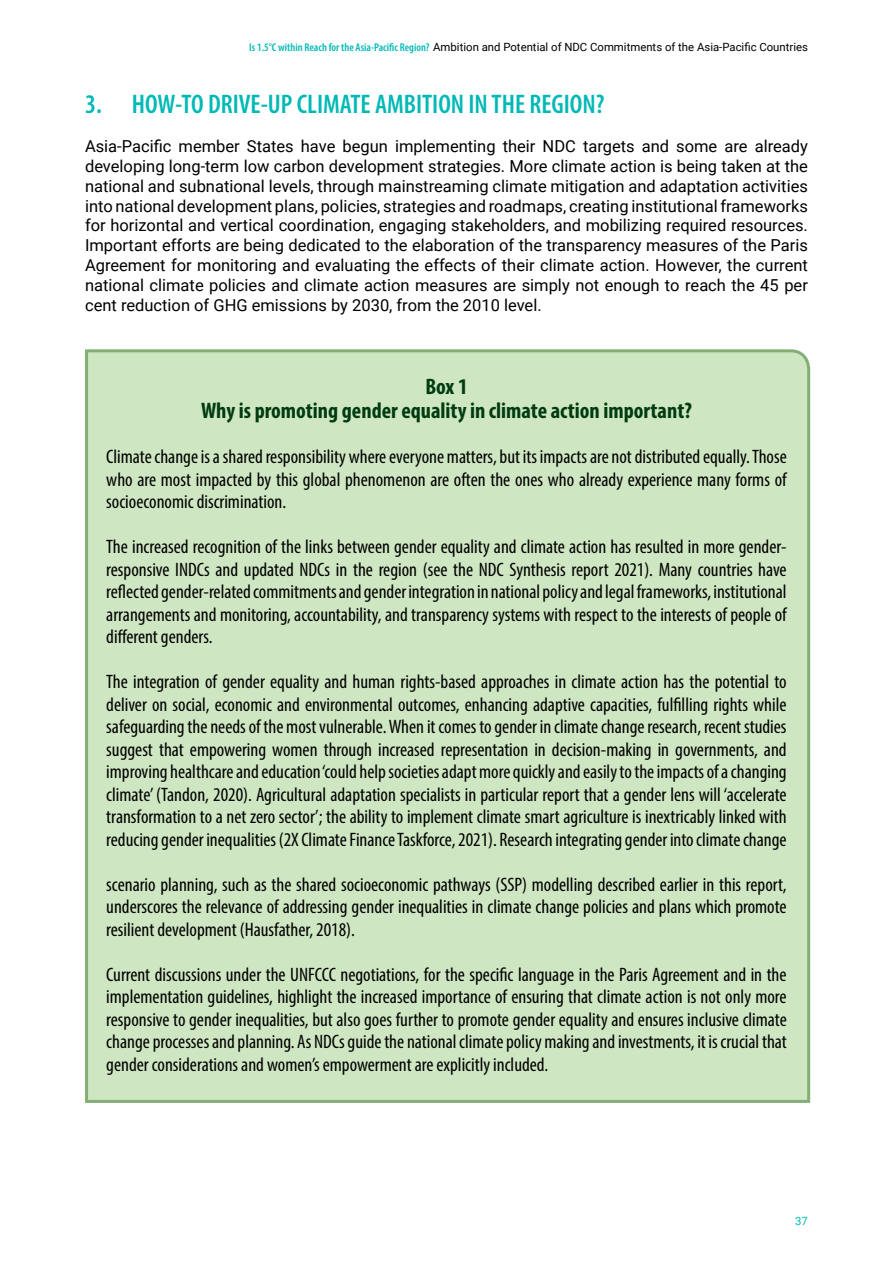
<style>
.page{position:relative;width:893px;height:1263px;background:#fff}
.page>*{position:absolute;margin:0;border:0;box-sizing:border-box;transform-origin:0 0}
.t1{font:600 condensed 27px "Myriad Pro";color:#00b9b5}
.t2{font:700 condensed 22.5px/24px "Myriad Pro";color:#003c10;text-align:center}
.t3{font:condensed 19.5px/22.5px "Myriad Pro";color:#000;text-align:justify}
.t4{font:16.5px/19.8px "Roboto";color:#000;text-align:justify}
.t5{font:11.4px "Roboto";color:#000}
.t6{font:11.4px "Roboto";color:#00b9b5}
.s1{font-family:"Myriad Pro";font-weight:600;font-stretch:condensed;color:#00b9b5}
</style>
<div class="page">
<div style="left:85px;top:349px;width:726px;height:754px;background:#cee6c1"></div>
<p class="t5" style="left:249px;top:39px;width:560px"><span class="s1">Is 1.5°C within Reach for the Asia-Pacific Region?</span> Ambition and Potential of NDC Commitments of the Asia-Pacific Countries</p>
<h1 class="t1" style="left:85px;top:87px;width:521px">3. HOW-TO DRIVE-UP CLIMATE AMBITION IN THE REGION?</h1>
<p class="t4" style="left:85px;top:136px;width:724px">Asia-Pacific member States have begun implementing their NDC targets and some are already developing long-term low carbon development strategies. More climate action is being taken at the national and subnational levels, through mainstreaming climate mitigation and adaptation activities into national development plans, policies, strategies and roadmaps, creating institutional frameworks for horizontal and vertical coordination, engaging stakeholders, and mobilizing required resources.<br>Important efforts are being dedicated to the elaboration of the transparency measures of the Paris Agreement for monitoring and evaluating the effects of their climate action. However, the current national climate policies and climate action measures are simply not enough to reach the 45 per cent reduction of GHG emissions by 2030, from the 2010 level.</p>
<p class="t2" style="left:201px;top:374px;width:492px">Box 1<br>Why is promoting gender equality in climate action important?</p>
<p class="t3" style="left:106px;top:445px;width:682px">Climate change is a shared responsibility where everyone matters, but its impacts are not distributed equally. Those who are most impacted by this global phenomenon are often the ones who already experience many forms of socioeconomic discrimination.</p>
<p class="t3" style="left:106px;top:535px;width:682px">The increased recognition of the links between gender equality and climate action has resulted in more gender&shy;responsive INDCs and updated NDCs in the region (see the NDC Synthesis report 2021). Many countries have reflected gender-related commitments and gender integration in national policy and legal frameworks, institutional arrangements and monitoring, accountability, and transparency systems with respect to the interests of people of different genders.</p>
<p class="t3" style="left:106px;top:670px;width:682px">The integration of gender equality and human rights-based approaches in climate action has the potential to deliver on social, economic and environmental outcomes, enhancing adaptive capacities, fulfilling rights while safeguarding the needs of the most vulnerable. When it comes to gender in climate change research, recent studies suggest that empowering women through increased representation in decision-making in governments, and improving healthcare and education ‘could help societies adapt more quickly and easily to the impacts of a changing climate’ (Tandon, 2020). Agricultural adaptation specialists in particular report that a gender lens will ‘accelerate transformation to a net zero sector’; the ability to implement climate smart agriculture is inextricably linked with reducing gender inequalities (2X Climate Finance Taskforce, 2021). Research integrating gender into climate change</p>
<p class="t3" style="left:106px;top:873px;width:682px">scenario planning, such as the shared socioeconomic pathways (SSP) modelling described earlier in this report, underscores the relevance of addressing gender inequalities in climate change policies and plans which promote resilient development (Hausfather, 2018).</p>
<p class="t3" style="left:106px;top:963px;width:682px">Current discussions under the UNFCCC negotiations, for the specific language in the Paris Agreement and in the implementation guidelines, highlight the increased importance of ensuring that climate action is not only more responsive to gender inequalities, but also goes further to promote gender equality and ensures inclusive climate change processes and planning. As NDCs guide the national climate policy making and investments, it is crucial that gender considerations and women’s empowerment are explicitly included.</p>
<p class="t6" style="left:795px;top:1213px;width:14px">37</p>
</div>
